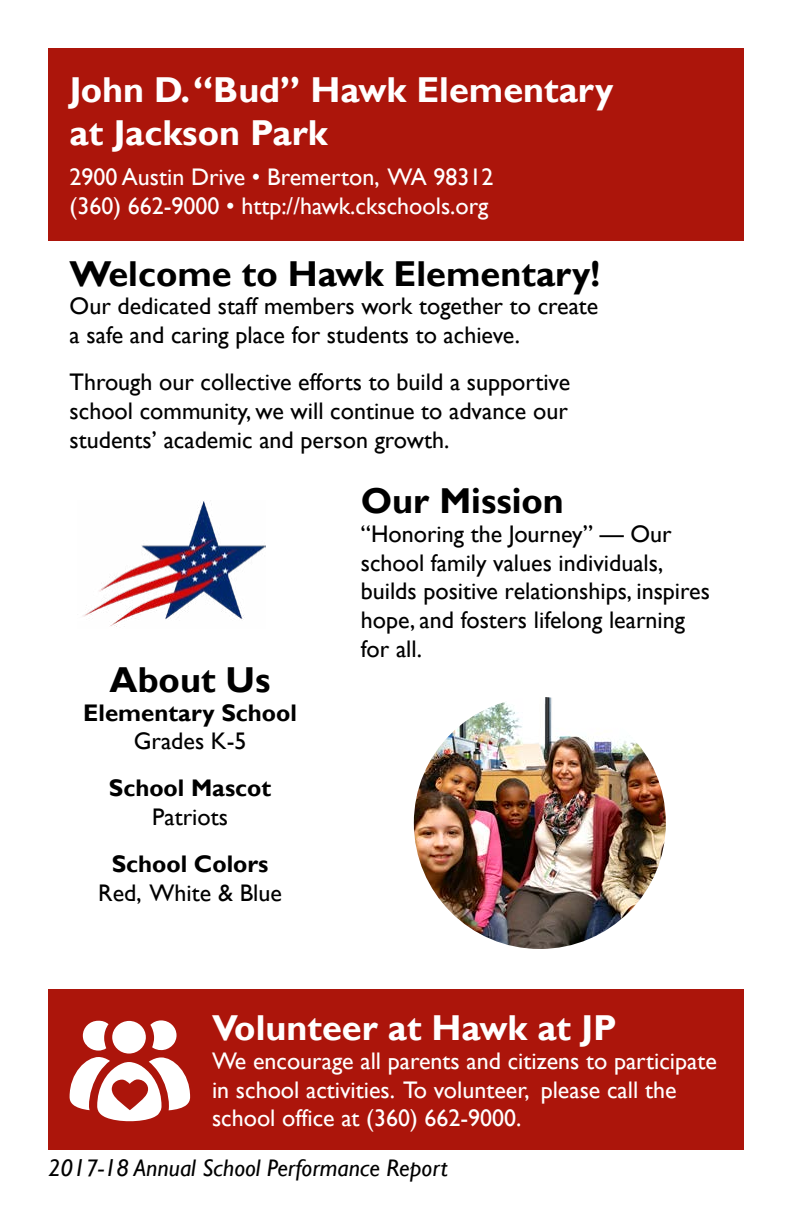
<style>
.page{position:relative;width:792px;height:1224px;background:#fff}
.page>*{position:absolute;margin:0;border:0;box-sizing:border-box;transform-origin:0 0}
.t1{font:700 36px/43.2px "Gill Sans";color:#fff}
.H2_Gill_Sans{font:700 36px "Gill Sans";color:#000}
.P_Gill_Sans{font:24px/28.8px "Gill Sans";color:#000}
.P_White{font:24px/28.8px "Gill Sans";color:#fff}
.P_Gill_Sans-2{font:700 24px/28.8px "Gill Sans";color:#000;text-align:center}
.t2{font:italic 24px "Gill Sans";color:#000}
.s1{font-weight:400}
.s2{font-weight:700}
</style>
<div class="page">
<div style="left:48px;top:48px;width:696px;height:192px;background:#ac150b"></div>
<div style="left:48px;top:989px;width:696px;height:161px;background:#ac150b"></div>
<img style="left:83px;top:501px;width:183px;height:126px">
<img style="left:414px;top:697px;width:252px;height:252px;border-radius:126px">
<svg style="left:150px;top:1020px;width:27px;height:30px"></svg>
<div style="left:112px;top:1021px;width:34px;height:33px;background:#fff;border-radius:50%"></div>
<svg style="left:83px;top:1021px;width:26px;height:30px"></svg>
<svg style="left:70px;top:1057px;width:120px;height:65px"></svg>
<h1 class="t1" style="left:70px;top:69px;width:545px">John D. “Bud” Hawk Elementary at Jackson Park</h1>
<p class="P_White" style="left:70px;top:163px;width:425px">2900 Austin Drive • Bremerton, WA 98312</p>
<p class="P_White" style="left:70px;top:192px;width:420px">(360) 662-9000 • http://hawk.ckschools.org</p>
<h2 class="H2_Gill_Sans" style="left:70px;top:252px;width:532px">Welcome to Hawk Elementary!</h2>
<p class="P_Gill_Sans" style="left:70px;top:292px;width:530px">Our dedicated staff members work together to create a safe and caring place for students to achieve.</p>
<p class="P_Gill_Sans" style="left:70px;top:368px;width:502px;text-align:justify">Through our collective efforts to build a supportive school community, we will continue to advance our students’ academic and person growth.</p>
<h2 class="H2_Gill_Sans" style="left:110px;top:658px;width:163px">About Us</h2>
<p class="P_Gill_Sans-2" style="left:83px;top:699px;width:215px">Elementary School<br><span class="s1">Grades K-5</span></p>
<p class="P_Gill_Sans-2" style="left:109px;top:774px;width:164px">School Mascot<br><span class="s1">Patriots</span></p>
<p class="P_Gill_Sans" style="left:98px;top:850px;width:185px;text-align:center"><span class="s2">School Colors<br></span>Red, White &amp; Blue</p>
<h2 class="H2_Gill_Sans" style="left:361px;top:479px;width:205px">Our Mission</h2>
<p class="P_Gill_Sans" style="left:361px;top:520px;width:351px">“Honoring the Journey” — Our school family values individuals, builds positive relationships, inspires hope, and fosters lifelong learning for all.</p>
<h1 class="t1" style="left:212px;top:1007px;width:406px">Volunteer at Hawk at JP</h1>
<p class="P_White" style="left:212px;top:1047px;width:506px">We encourage all parents and citizens to participate in school activities. To volunteer, please call the school office at (360) 662-9000.</p>
<p class="t2" style="left:48px;top:1154px;width:401px">2017-18 Annual School Performance Report</p>
</div>
